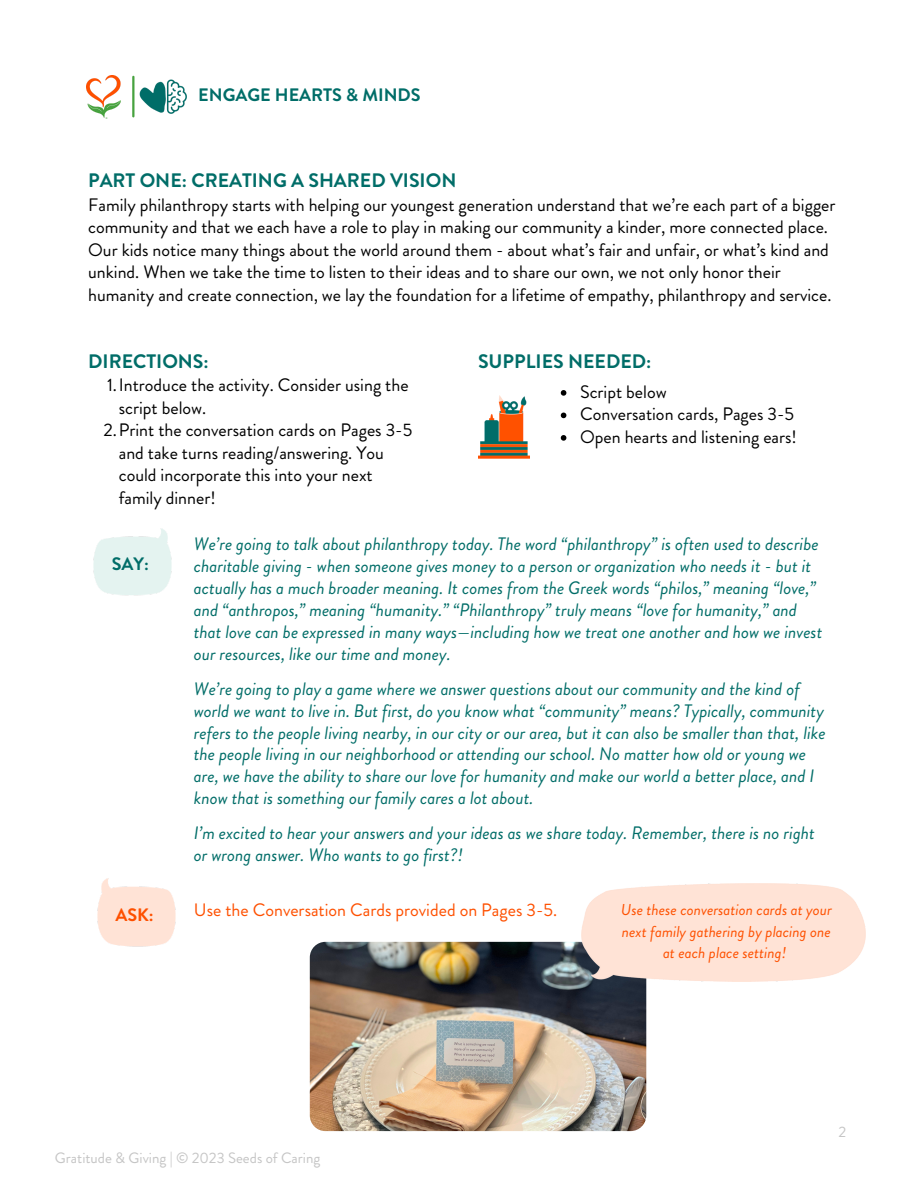
<style>
.page{position:relative;width:918px;height:1188px;background:#fff}
.page>*{position:absolute;margin:0;border:0;box-sizing:border-box;transform-origin:0 0}
.t1{font:700 19.5px "Brandon Grotesque";color:#006d68}
.t2{font:italic 18px/21.9px "Brandon Grotesque";color:#006d68}
.t3{font:18px/22.5px "Brandon Grotesque";color:#000}
.t4{font:18px "Brandon Grotesque";color:#fe5000}
.t5{font:700 18px "Brandon Grotesque";color:#006d68}
.t6{font:700 18px "Brandon Grotesque";color:#fe5000}
.t7{font:italic 15.75px/21.9px "Brandon Grotesque";color:#fe5000;text-align:center}
.t8{font:15px "Brandon Grotesque";color:#c5c5c5}
</style>
<div class="page">
<img style="left:478px;top:396px;width:52px;height:63px">
<img style="left:87px;top:75px;width:34px;height:43px">
<img style="left:139px;top:79px;width:47px;height:35px">
<hr style="left:132px;top:77px;width:2px;height:39px;background:#47a23f">
<img style="left:93px;top:528px;width:79px;height:68px">
<img style="left:97px;top:878px;width:79px;height:69px">
<img style="left:310px;top:942px;width:336px;height:189px;border-radius:16px">
<svg style="left:561px;top:390px;width:5px;height:6px"></svg>
<svg style="left:561px;top:413px;width:5px;height:5px"></svg>
<svg style="left:561px;top:435px;width:5px;height:6px"></svg>
<p class="t5" style="left:198px;top:82px;width:224px">ENGAGE HEARTS &amp; MINDS</p>
<p class="t1" style="left:88px;top:166px;width:370px">PART ONE: CREATING A SHARED VISION</p>
<p class="t3" style="left:88px;top:193px;width:749px">Family philanthropy starts with helping our youngest generation understand that we’re each part of a bigger community and that we each have a role to play in making our community a kinder, more connected place.<br>Our kids notice many things about the world around them - about what’s fair and unfair, or what’s kind and unkind. When we take the time to listen to their ideas and to share our own, we not only honor their humanity and create connection, we lay the foundation for a lifetime of empathy, philanthropy and service.</p>
<p class="t1" style="left:88px;top:347px;width:122px">DIRECTIONS:</p>
<p class="t3" style="left:119px;top:374px;width:291px;text-indent:-12px">1.Introduce the activity. Consider using the script below.</p>
<p class="t3" style="left:119px;top:419px;width:295px;text-indent:-15px">2.Print the conversation cards on Pages 3-5 and take turns reading/answering. You could incorporate this into your next family dinner!</p>
<p class="t1" style="left:478px;top:347px;width:175px">SUPPLIES NEEDED:</p>
<p class="t3" style="left:580px;top:381px;width:88px">Script below</p>
<p class="t3" style="left:580px;top:403px;width:216px">Conversation cards, Pages 3-5</p>
<p class="t3" style="left:580px;top:426px;width:218px">Open hearts and listening ears!</p>
<p class="t5" style="left:112px;top:551px;width:39px">SAY:</p>
<p class="t6" style="left:115px;top:902px;width:40px">ASK:</p>
<p class="t2" style="left:194px;top:533px;width:630px">We’re going to talk about philanthropy today. The word “philanthropy” is often used to describe charitable giving - when someone gives money to a person or organization who needs it - but it actually has a much broader meaning. It comes from the Greek words “philos,” meaning “love,” and “anthropos,” meaning “humanity.” “Philanthropy” truly means “love for humanity,” and that love can be expressed in many ways—including how we treat one another and how we invest our resources, like our time and money.</p>
<p class="t2" style="left:194px;top:678px;width:633px">We’re going to play a game where we answer questions about our community and the kind of world we want to live in. But first, do you know what “community” means? Typically, community refers to the people living nearby, in our city or our area, but it can also be smaller than that, like the people living in our neighborhood or attending our school. No matter how old or young we are, we have the ability to share our love for humanity and make our world a better place, and I know that is something our family cares a lot about.</p>
<p class="t2" style="left:194px;top:822px;width:623px">I’m excited to hear your answers and your ideas as we share today. Remember, there is no right or wrong answer. Who wants to go first?!</p>
<p class="t4" style="left:194px;top:897px;width:365px">Use the Conversation Cards provided on Pages 3-5.</p>
<p class="t7" style="left:621px;top:899px;width:213px">Use these conversation cards at your next family gathering by placing one at each place setting!</p>
<p class="t8" style="left:839px;top:1121px;width:9px">2</p>
<p class="t8" style="left:55px;top:1147px;width:267px">Gratitude &amp; Giving | © 2023 Seeds of Caring</p>
</div>
